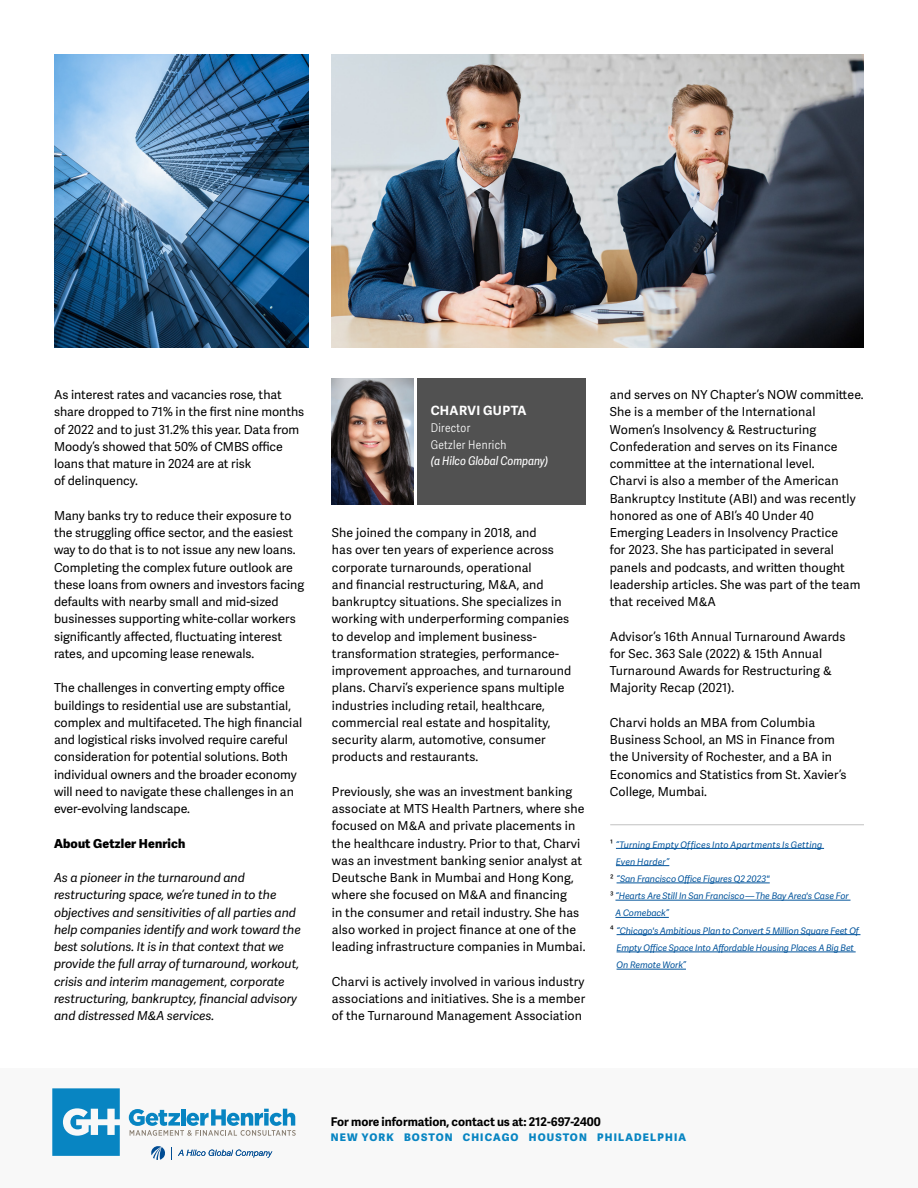
<style>
.page{position:relative;width:918px;height:1188px;background:#fff}
.page>*{position:absolute;margin:0;border:0;box-sizing:border-box;transform-origin:0 0}
.t1{font:700 12.75px "Adelle Sans";letter-spacing:.03em;color:#fff}
.t2{font:12.3px/17.2px "Adelle Sans";letter-spacing:.01em;color:#000}
.t3{font:italic 12.3px/17.2px "Adelle Sans";letter-spacing:-.005em;color:#000}
.t4{font:800 12.3px "Adelle Sans";letter-spacing:.01em;color:#000}
.t5{font:700 12px "Adelle Sans";color:#000}
.t6{font:300 12px/16.5px "Adelle Sans Cnd";letter-spacing:.03em;color:#fff}
.t7{font:italic 12px "Adelle Sans Cnd";color:#fff}
.t8{font:800 10.5px "Adelle Sans";letter-spacing:.11em;color:#0885c2}
.t9{font:italic 9px "Adelle Sans";letter-spacing:-.01em;color:#00539b}
.t10{font:italic 9px "Adelle Sans";letter-spacing:.015em;color:#00539b}
</style>
<div class="page">
<img style="left:332px;top:54px;width:532px;height:293px">
<img style="left:54px;top:54px;width:254px;height:293px">
<div style="left:417px;top:378px;width:169px;height:126px;background:#515151"></div>
<img style="left:332px;top:378px;width:82px;height:126px">
<hr style="left:616px;top:848px;width:208px;height:1px;background:#00539b">
<hr style="left:616px;top:865px;width:53px;height:1px;background:#00539b">
<hr style="left:617px;top:883px;width:153px;height:1px;background:#00539b">
<hr style="left:615px;top:900px;width:236px;height:1px;background:#00539b">
<hr style="left:615px;top:917px;width:54px;height:1px;background:#00539b">
<hr style="left:617px;top:934px;width:243px;height:1px;background:#00539b">
<hr style="left:617px;top:952px;width:239px;height:1px;background:#00539b">
<hr style="left:617px;top:969px;width:69px;height:1px;background:#00539b">
<hr style="left:610px;top:825px;width:254px;height:1px;background:#838383">
<div style="left:0;top:1068px;width:918px;height:120px;background:#f8f8f8"></div>
<svg style="left:129px;top:1109px;width:167px;height:27px"></svg>
<svg style="left:52px;top:1088px;width:68px;height:68px"></svg>
<svg style="left:178px;top:1150px;width:94px;height:8px"></svg>
<svg style="left:151px;top:1146px;width:21px;height:14px"></svg>
<p class="t2" style="left:54px;top:386px;width:252px">As interest rates and vacancies rose, that share dropped to 71% in the first nine months of 2022 and to just 31.2% this year. Data from Moody’s showed that 50% of CMBS office loans that mature in 2024 are at risk<br>of delinquency.</p>
<p class="t2" style="left:54px;top:506px;width:252px">Many banks try to reduce their exposure to the struggling office sector, and the easiest way to do that is to not issue any new loans.<br>Completing the complex future outlook are these loans from owners and investors facing defaults with nearby small and mid-sized businesses supporting white-collar workers significantly affected, fluctuating interest rates, and upcoming lease renewals.</p>
<p class="t2" style="left:54px;top:679px;width:250px">The challenges in converting empty office buildings to residential use are substantial, complex and multifaceted. The high financial and logistical risks involved require careful consideration for potential solutions. Both individual owners and the broader economy will need to navigate these challenges in an ever-evolving landscape.</p>
<p class="t4" style="left:54px;top:835px;width:133px">About Getzler Henrich</p>
<p class="t3" style="left:54px;top:869px;width:248px">As a pioneer in the turnaround and restructuring space, we’re tuned in to the objectives and sensitivities of all parties and help companies identify and work toward the best solutions. It is in that context that we provide the full array of turnaround, workout, crisis and interim management, corporate restructuring, bankruptcy, financial advisory and distressed M&amp;A services.</p>
<p class="t1" style="left:431px;top:402px;width:97px">CHARVI GUPTA</p>
<p class="t6" style="left:431px;top:420px;width:77px">Director<br>Getzler Henrich</p>
<p class="t7" style="left:431px;top:454px;width:119px">(a Hilco Global Company)</p>
<p class="t2" style="left:332px;top:524px;width:241px">She joined the company in 2018, and<br>has over ten years of experience across corporate turnarounds, operational<br>and financial restructuring, M&amp;A, and bankruptcy situations. She specializes in working with underperforming companies to develop and implement business&shy;transformation strategies, performance&shy;improvement approaches, and turnaround plans. Charvi’s experience spans multiple industries including retail, healthcare, commercial real estate and hospitality, security alarm, automotive, consumer products and restaurants.</p>
<p class="t2" style="left:332px;top:782px;width:255px">Previously, she was an investment banking associate at MTS Health Partners, where she focused on M&amp;A and private placements in the healthcare industry. Prior to that, Charvi was an investment banking senior analyst at Deutsche Bank in Mumbai and Hong Kong, where she focused on M&amp;A and financing<br>in the consumer and retail industry. She has also worked in project finance at one of the leading infrastructure companies in Mumbai.</p>
<p class="t2" style="left:332px;top:972px;width:255px;text-align:justify">Charvi is actively involved in various industry associations and initiatives. She is a member of the Turnaround Management Association</p>
<p class="t2" style="left:610px;top:386px;width:255px">and serves on NY Chapter’s NOW committee.<br>She is a member of the International Women’s Insolvency &amp; Restructuring Confederation and serves on its Finance committee at the international level.<br>Charvi is also a member of the American Bankruptcy Institute (ABI) and was recently honored as one of ABI’s 40 Under 40<br>Emerging Leaders in Insolvency Practice<br>for 2023. She has participated in several panels and podcasts, and written thought leadership articles. She was part of the team that received M&amp;A</p>
<p class="t2" style="left:610px;top:627px;width:237px">Advisor’s 16th Annual Turnaround Awards for Sec. 363 Sale (2022) &amp; 15th Annual Turnaround Awards for Restructuring &amp; Majority Recap (2021).</p>
<p class="t2" style="left:610px;top:713px;width:238px">Charvi holds an MBA from Columbia Business School, an MS in Finance from the University of Rochester, and a BA in Economics and Statistics from St. Xavier’s College, Mumbai.</p>
<p class="t10" style="left:610px;top:838px;width:214px"><sup>1</sup> “Turning Empty Offices Into Apartments Is Getting</p>
<p class="t10" style="left:616px;top:855px;width:55px">Even Harder”</p>
<p class="t9" style="left:610px;top:872px;width:161px"><sup>2</sup> “San Francisco Office Figures Q2 2023"</p>
<p class="t9" style="left:610px;top:890px;width:240px"><sup>3</sup> “Hearts Are Still In San Francisco—The Bay Area's Case For</p>
<p class="t9" style="left:615px;top:907px;width:55px">A Comeback”</p>
<p class="t9" style="left:610px;top:924px;width:250px"><sup>4</sup> “Chicago's Ambitious Plan to Convert 5 Million Square Feet Of</p>
<p class="t9" style="left:617px;top:941px;width:239px">Empty Office Space Into Affordable Housing Places A Big Bet</p>
<p class="t9" style="left:617px;top:959px;width:71px">On Remote Work”</p>
<p class="t5" style="left:331px;top:1113px;width:272px">For more information, contact us at: 212-697-2400</p>
<p class="t8" style="left:331px;top:1131px;width:357px">NEW YORK BOSTON CHICAGO HOUSTON PHILADELPHIA</p>
</div>
